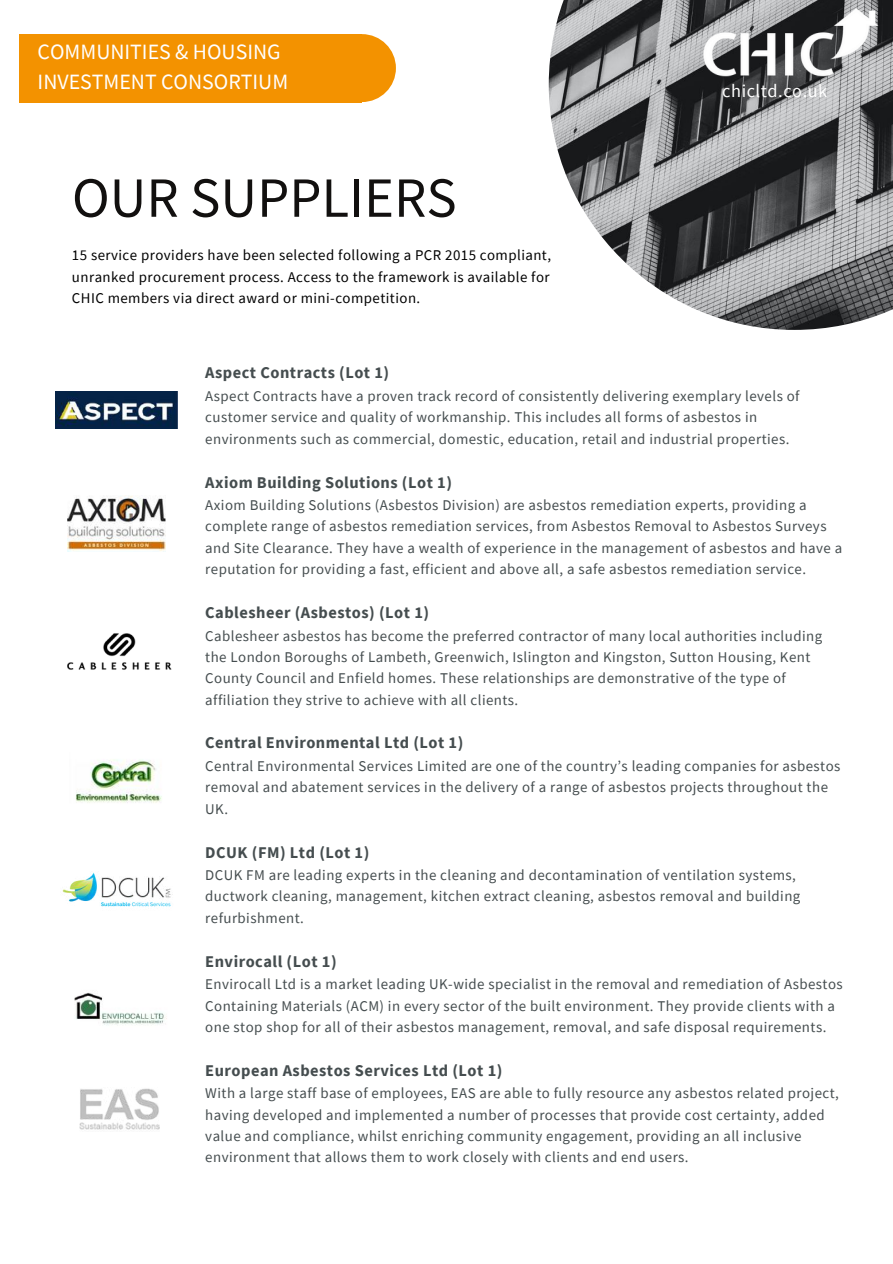
<style>
.page{position:relative;width:893px;height:1264px;background:#fff}
.page>*{position:absolute;margin:0;border:0;box-sizing:border-box;transform-origin:0 0}
.t1{font:56.85px "Source Sans Pro";color:#12100f}
.t2{font:21.9px/30.3px "Source Sans Pro";color:#fff}
.t3{font:18.3px "Source Sans Pro";letter-spacing:.03em;color:#fff}
.t4{font:700 16.35px "Source Sans Pro";letter-spacing:.03em;color:#454d4f}
.t5{font:14.85px/21.3px "Source Sans Pro";letter-spacing:.03em;color:#454d4f}
.t6{font:14.85px/21.3px "Source Sans Pro";letter-spacing:.03em;color:#000;text-align:justify}
</style>
<div class="page">
<div style="left:328px;top:34px;width:68px;height:68px;background:#f39200;border-radius:50%"></div>
<div style="left:20px;top:34px;width:342px;height:68px;background:#f39200"></div>
<img style="left:548px;top:0;width:344px;height:330px">
<img style="left:696px;top:6px;width:182px;height:83px">
<img style="left:56px;top:391px;width:121px;height:37px">
<img style="left:67px;top:495px;width:98px;height:56px">
<img style="left:67px;top:633px;width:105px;height:37px">
<img style="left:76px;top:760px;width:86px;height:43px">
<img style="left:62px;top:872px;width:111px;height:35px">
<img style="left:74px;top:992px;width:93px;height:33px">
<img style="left:80px;top:1088px;width:79px;height:42px">
<h2 class="t2" style="left:38px;top:36px;width:252px">COMMUNITIES &amp; HOUSING<br>INVESTMENT CONSORTIUM</h2>
<h1 class="t1" style="left:72px;top:161px;width:386px">OUR SUPPLIERS</h1>
<p class="t6" style="left:72px;top:244px;width:480px">15 service providers have been selected following a PCR 2015 compliant, unranked procurement process. Access to the framework is available for CHIC members via direct award or mini-competition.</p>
<p class="t3" style="left:722px;top:79px;width:106px">chicltd.co.uk</p>
<p class="t4" style="left:205px;top:362px;width:185px">Aspect Contracts (Lot 1)</p>
<p class="t5" style="left:205px;top:385px;width:595px">Aspect Contracts have a proven track record of consistently delivering exemplary levels of customer service and quality of workmanship. This includes all forms of asbestos in environments such as commercial, domestic, education, retail and industrial properties.</p>
<p class="t4" style="left:205px;top:471px;width:248px">Axiom Building Solutions (Lot 1)</p>
<p class="t5" style="left:205px;top:494px;width:638px">Axiom Building Solutions (Asbestos Division) are asbestos remediation experts, providing a complete range of asbestos remediation services, from Asbestos Removal to Asbestos Surveys and Site Clearance. They have a wealth of experience in the management of asbestos and have a reputation for providing a fast, efficient and above all, a safe asbestos remediation service.</p>
<p class="t4" style="left:205px;top:602px;width:225px">Cablesheer (Asbestos) (Lot 1)</p>
<p class="t5" style="left:205px;top:624px;width:618px">Cablesheer asbestos has become the preferred contractor of many local authorities including the London Boroughs of Lambeth, Greenwich, Islington and Kingston, Sutton Housing, Kent County Council and Enfield homes. These relationships are demonstrative of the type of affiliation they strive to achieve with all clients.</p>
<p class="t4" style="left:205px;top:732px;width:259px">Central Environmental Ltd (Lot 1)</p>
<p class="t5" style="left:205px;top:755px;width:636px">Central Environmental Services Limited are one of the country’s leading companies for asbestos removal and abatement services in the delivery of a range of asbestos projects throughout the<br>UK.</p>
<p class="t4" style="left:205px;top:841px;width:165px">DCUK (FM) Ltd (Lot 1)</p>
<p class="t5" style="left:205px;top:864px;width:596px">DCUK FM are leading experts in the cleaning and decontamination of ventilation systems, ductwork cleaning, management, kitchen extract cleaning, asbestos removal and building refurbishment.</p>
<p class="t4" style="left:205px;top:950px;width:133px">Envirocall (Lot 1)</p>
<p class="t5" style="left:205px;top:973px;width:639px">Envirocall Ltd is a market leading UK-wide specialist in the removal and remediation of Asbestos<br>Containing Materials (ACM) in every sector of the built environment. They provide clients with a one stop shop for all of their asbestos management, removal, and safe disposal requirements.</p>
<p class="t4" style="left:205px;top:1059px;width:299px">European Asbestos Services Ltd (Lot 1)</p>
<p class="t5" style="left:205px;top:1082px;width:635px">With a large staff base of employees, EAS are able to fully resource any asbestos related project, having developed and implemented a number of processes that provide cost certainty, added value and compliance, whilst enriching community engagement, providing an all inclusive environment that allows them to work closely with clients and end users.</p>
</div>
